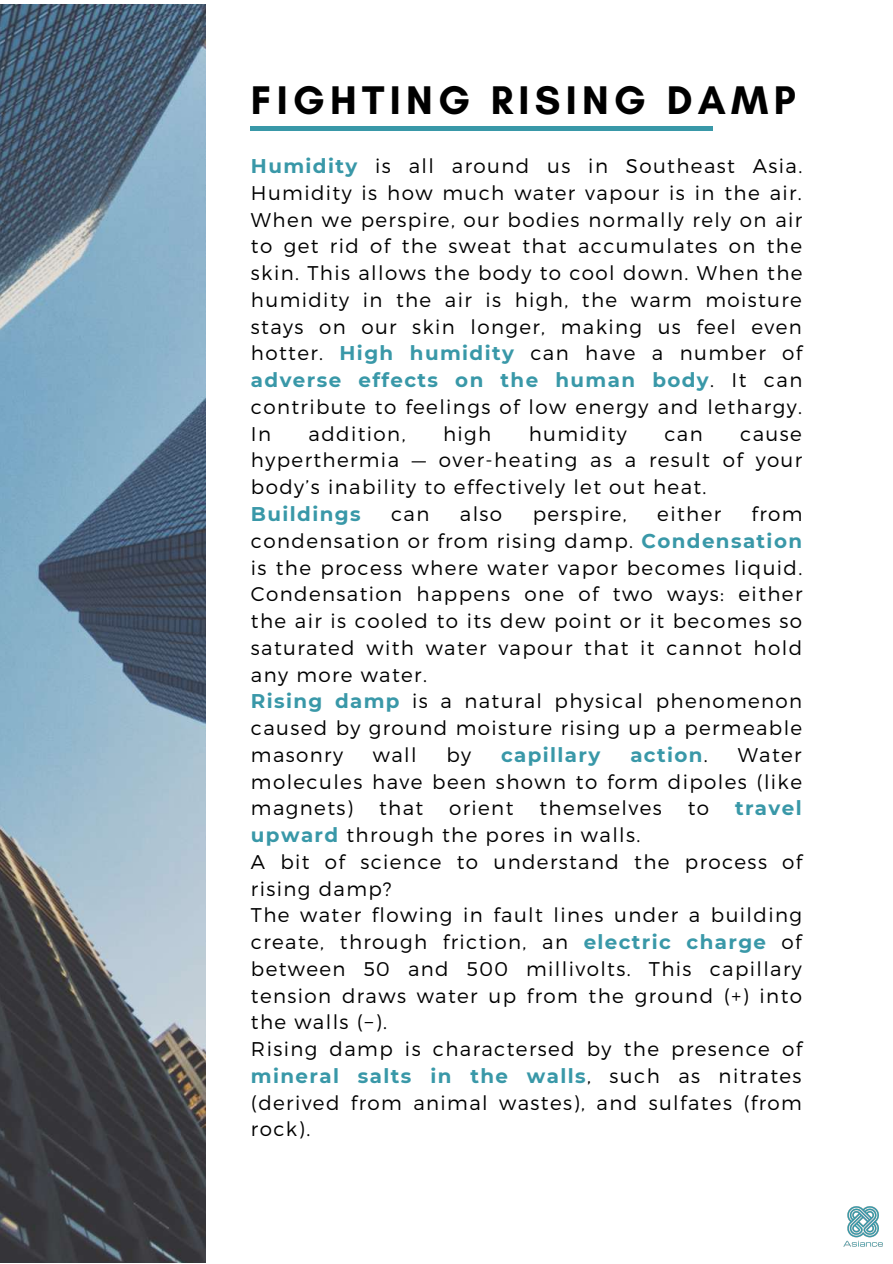
<style>
.page{position:relative;width:893px;height:1264px;background:#fff}
.page>*{position:absolute;margin:0;border:0;box-sizing:border-box;transform-origin:0 0}
.t1{font:700 40.65px "Glacial Indifference";letter-spacing:.13em;color:#000}
.t2{font:300 19.8px/26.7px "Montserrat";letter-spacing:.07em;color:#000;text-align:justify}
.t3{font:700 19.8px "Montserrat";letter-spacing:.07em;color:#3998a8}
.s1{font-weight:700;color:#3998a8}
.s2{font-weight:300;color:#000}
</style>
<div class="page">
<hr style="left:251px;top:126px;width:462px;height:4px;background:#3998a8">
<img style="left:843px;top:1206px;width:40px;height:41px">
<img style="left:0;top:4px;width:205px;height:1258px">
<h1 class="t1" style="left:251px;top:75px;width:546px">FIGHTING RISING DAMP</h1>
<p class="t2" style="left:251px;top:152px;width:553px"><span class="s1">Humidity</span> is all around us in Southeast Asia.<br>Humidity is how much water vapour is in the air.<br>When we perspire, our bodies normally rely on air to get rid of the sweat that accumulates on the skin. This allows the body to cool down. When the humidity in the air is high, the warm moisture stays on our skin longer, making us feel even hotter. <span class="s1">High humidity</span> can have a number of <span class="s1">adverse effects on the human body</span>. It can contribute to feelings of low energy and lethargy.<br>In</p>
<p class="t2" style="left:308px;top:419px;width:98px">addition,</p>
<p class="t2" style="left:443px;top:419px;width:50px">high</p>
<p class="t2" style="left:528px;top:419px;width:100px">humidity</p>
<p class="t2" style="left:664px;top:419px;width:40px">can</p>
<p class="t2" style="left:251px;top:419px;width:552px;text-indent:489px">cause hyperthermia — over-heating as a result of your body’s inability to effectively let out heat.</p>
<p class="t3" style="left:251px;top:502px;width:111px">Buildings</p>
<p class="t2" style="left:391px;top:499px;width:40px">can</p>
<p class="t2" style="left:460px;top:499px;width:44px">also</p>
<p class="t2" style="left:532px;top:499px;width:96px">perspire,</p>
<p class="t2" style="left:657px;top:499px;width:65px">either</p>
<p class="t2" style="left:251px;top:499px;width:553px;text-align:left;text-indent:500px">from condensation or from rising damp. <span class="s1">Condensation </span>is the process where water vapor becomes liquid.<br>Condensation happens one of two ways: either the air is cooled to its dew point or it becomes so saturated with water vapour that it cannot hold any more water.<br><span class="s1">Rising damp</span> is a natural physical phenomenon caused by ground moisture rising up a permeable masonry</p>
<p class="t2" style="left:373px;top:740px;width:45px">wall</p>
<p class="t2" style="left:446px;top:740px;width:26px">by</p>
<p class="t3" style="left:501px;top:742px;width:101px">capillary</p>
<p class="t3" style="left:630px;top:742px;width:79px">action<span class="s2">.</span></p>
<p class="t2" style="left:251px;top:740px;width:552px;text-indent:486px">Water molecules have been shown to form dipoles (like magnets)</p>
<p class="t2" style="left:379px;top:794px;width:46px">that</p>
<p class="t2" style="left:449px;top:794px;width:66px">orient</p>
<p class="t2" style="left:539px;top:794px;width:124px">themselves</p>
<p class="t2" style="left:687px;top:794px;width:23px">to</p>
<p class="t3" style="left:735px;top:796px;width:68px">travel</p>
<p class="t2" style="left:251px;top:820px;width:553px;text-align:left"><span class="s1">upward</span> through the pores in walls.<br>A bit of science to understand the process of rising damp?<br>The water flowing in fault lines under a building create, through friction, an <span class="s1">electric charge</span> of between 50 and 500 millivolts. This capillary tension draws water up from the ground (+) into the walls (−).<br>Rising damp is charactersed by the presence of <span class="s1">mineral salts in the walls</span>, such as nitrates (derived from animal wastes), and sulfates (from rock).</p>
</div>
